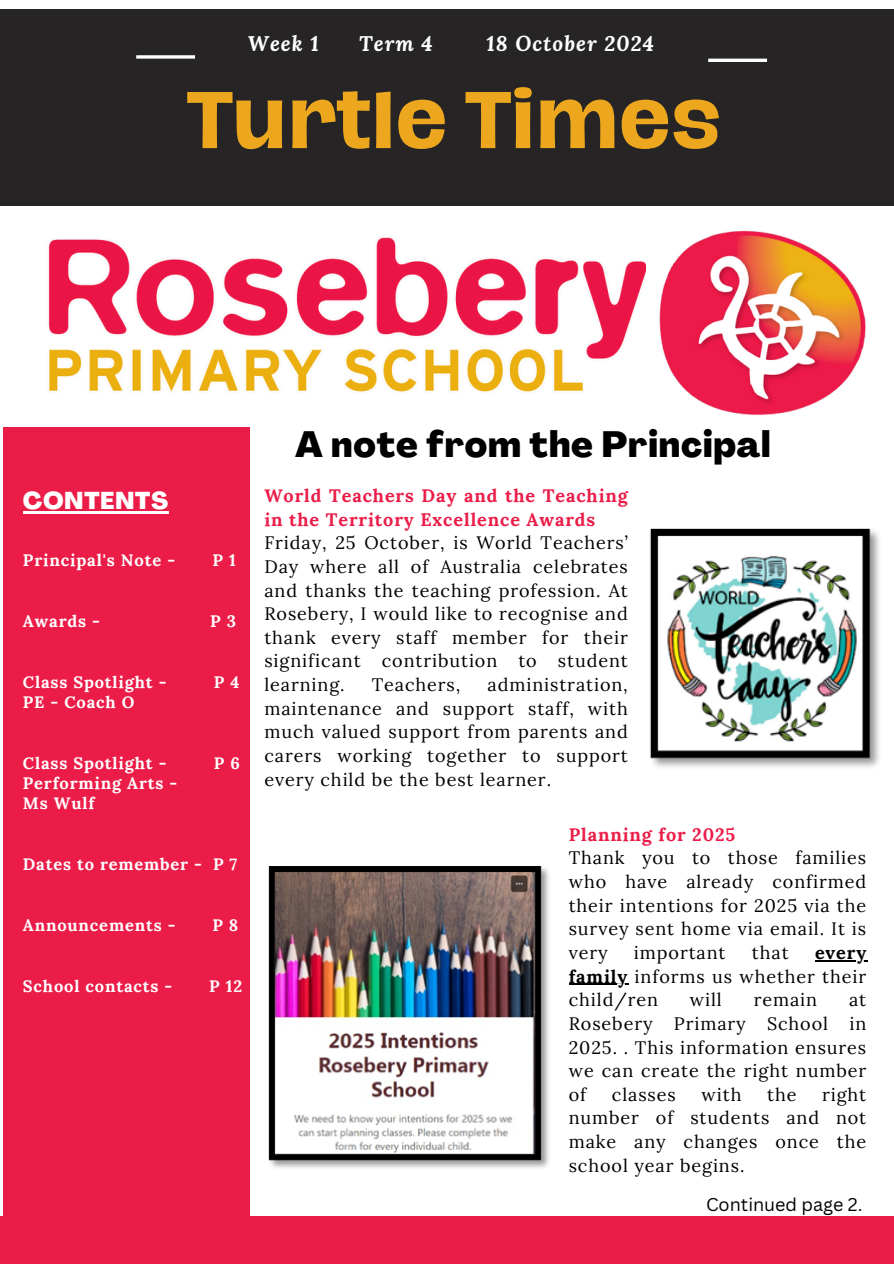
<style>
.page{position:relative;width:894px;height:1264px;background:#fff}
.page>*{position:absolute;margin:0;border:0;box-sizing:border-box;transform-origin:0 0}
.t1{font:700 73.5px "Hagrid Text";color:#eca71f}
.t2{font:800 36px "Agrandir";letter-spacing:.02em;color:#000}
.t3{font:800 24px "Agrandir";letter-spacing:.02em;color:#fff}
.t4{font:italic 700 21px "Lora";letter-spacing:.05em;color:#fff}
.t5{font:18px/23.7px "Lora";letter-spacing:.05em;color:#000;text-align:justify}
.t6{font:700 18px/23.7px "Lora";letter-spacing:.05em;color:#eb1c48}
.t7{font:18px "Canva Sans";color:#000}
.t8{font:700 16.65px "Lora";letter-spacing:.05em;color:#fff}
.t9{font:700 16.5px/20.2px "Lora";letter-spacing:.05em;color:#fff}
.s1{font-weight:700}
</style>
<div class="page">
<div style="left:0;top:9px;width:893px;height:196px;background:#262425"></div>
<div style="left:3px;top:427px;width:246px;height:796px;background:#eb1c48"></div>
<div style="left:0;top:1215px;width:893px;height:48px;background:#eb1c48"></div>
<hr style="left:708px;top:59px;width:58px;height:3px;background:#fff">
<svg style="left:136px;top:55px;width:59px;height:4px"></svg>
<img style="left:645px;top:205px;width:242px;height:210px">
<img style="left:48px;top:237px;width:597px;height:155px">
<img style="left:649px;top:528px;width:230px;height:240px">
<img style="left:268px;top:866px;width:281px;height:302px">
<hr style="left:23px;top:511px;width:146px;height:2px;background:#fff">
<hr style="left:814px;top:960px;width:52px;height:1px;background:#000">
<hr style="left:568px;top:983px;width:60px;height:1px;background:#000">
<h5 class="t4" style="left:248px;top:29px;width:72px">Week 1</h5>
<h5 class="t4" style="left:359px;top:29px;width:75px">Term 4</h5>
<h5 class="t4" style="left:486px;top:29px;width:169px">18 October 2024</h5>
<p class="t1" style="left:187px;top:84px;width:535px">Turtle Times</p>
<p class="t3" style="left:23px;top:491px;width:147px">CONTENTS</p>
<h3 class="t8" style="left:23px;top:549px;width:154px">Principal's Note -</h3>
<h3 class="t8" style="left:212px;top:549px;width:25px">P 1</h3>
<h5 class="t8" style="left:23px;top:610px;width:79px">Awards -</h5>
<h5 class="t8" style="left:210px;top:610px;width:27px">P 3</h5>
<h5 class="t9" style="left:23px;top:671px;width:145px">Class Spotlight -</h5>
<h5 class="t9" style="left:214px;top:671px;width:27px">P 4</h5>
<h5 class="t9" style="left:23px;top:692px;width:113px">PE - Coach O</h5>
<h5 class="t9" style="left:23px;top:752px;width:145px">Class Spotlight -</h5>
<h5 class="t9" style="left:214px;top:752px;width:28px">P 6</h5>
<h5 class="t9" style="left:23px;top:773px;width:156px">Performing Arts -<br>Ms Wulf</h5>
<h5 class="t9" style="left:23px;top:854px;width:216px">Dates to remember - P 7</h5>
<h5 class="t9" style="left:23px;top:914px;width:154px">Announcements -</h5>
<h5 class="t9" style="left:212px;top:914px;width:27px">P 8</h5>
<h5 class="t9" style="left:23px;top:975px;width:151px">School contacts -</h5>
<h5 class="t9" style="left:209px;top:975px;width:34px">P 12</h5>
<h2 class="t2" style="left:295px;top:430px;width:477px">A note from the Principal</h2>
<p class="t6" style="left:264px;top:483px;width:365px">World Teachers Day and the Teaching in the Territory Excellence Awards</p>
<p class="t5" style="left:264px;top:531px;width:365px">Friday, 25 October, is World Teachers’ Day where all of Australia celebrates and thanks the teaching profession. At Rosebery, I would like to recognise and thank every staff member for their significant contribution to student learning.</p>
<p class="t5" style="left:264px;top:672px;width:365px;text-indent:223px">administration, maintenance and support staff, with much valued support from parents and carers working together to support every child be the best learner.</p>
<p class="t6" style="left:568px;top:822px;width:168px">Planning for 2025</p>
<p class="t5" style="left:568px;top:846px;width:299px">Thank you to those families who have already confirmed their intentions for 2025 via the survey sent home via email. It is very</p>
<p class="t5" style="left:372px;top:672px;width:90px">Teachers,</p>
<p class="t5" style="left:633px;top:940px;width:93px">important</p>
<p class="t5" style="left:751px;top:940px;width:38px">that</p>
<p class="t5" style="left:568px;top:940px;width:299px;text-indent:246px"><span class="s1">every family</span> informs us whether their child/ren</p>
<p class="t5" style="left:689px;top:987px;width:33px">will</p>
<p class="t5" style="left:753px;top:987px;width:65px">remain</p>
<p class="t5" style="left:568px;top:987px;width:299px;text-indent:280px">at Rosebery Primary School in 2025. . This information ensures we can create the right number of</p>
<p class="t5" style="left:568px;top:1082px;width:299px;text-indent:253px">right number of students and not make any changes once the school year begins.</p>
<p class="t5" style="left:611px;top:1082px;width:65px">classes</p>
<p class="t5" style="left:701px;top:1082px;width:41px">with</p>
<p class="t5" style="left:766px;top:1082px;width:31px">the</p>
<p class="t7" style="left:705px;top:1191px;width:158px">Continued page 2.</p>
</div>
